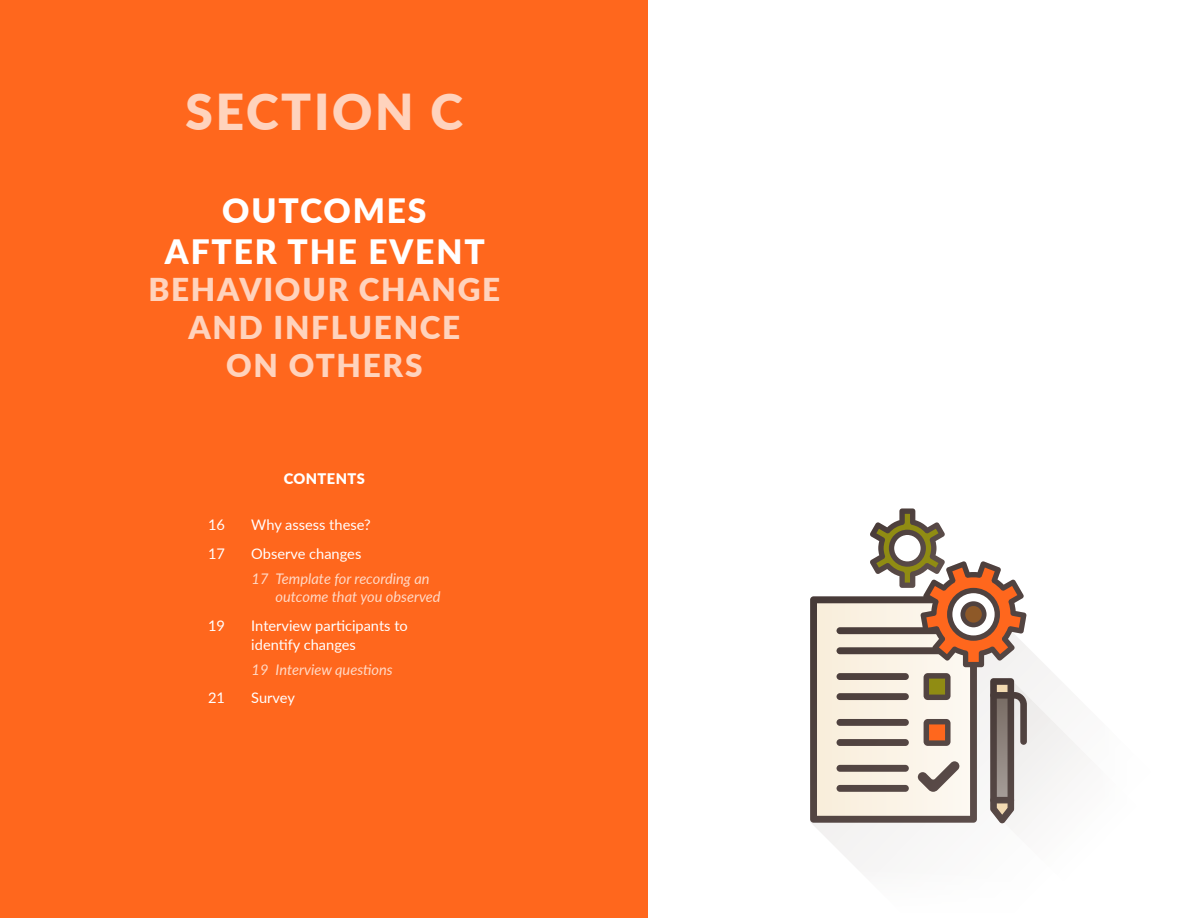
<style>
.page{position:relative;width:1188px;height:918px;background:#fff}
.page>*{position:absolute;margin:0;border:0;box-sizing:border-box;transform-origin:0 0}
.t1{font:900 49.5px "Lato";letter-spacing:.055em;color:#ffd3bd}
.t2{font:900 33.6px/40.3px "Lato";letter-spacing:.055em;color:#fff;text-align:center}
.t3{font:900 31.5px/37.8px "Lato";letter-spacing:.055em;color:#ffd3bd;text-align:center}
.t4{font:14.7px/19.4px "Lato";color:#fff}
.t5{font:italic 14.7px/18.3px "Lato";color:#ffd9c6}
.t6{font:900 14.7px "Lato";letter-spacing:.025em;color:#fff}
</style>
<div class="page">
<div style="left:0;top:0;width:648px;height:918px;background:#ff671d"></div>
<svg style="left:810px;top:509px;width:274px;height:362px"></svg>
<h1 class="t1" style="left:186px;top:75px;width:279px">SECTION C</h1>
<h2 class="t2" style="left:165px;top:189px;width:321px">OUTCOMES<br>AFTER THE EVENT</h2>
<h3 class="t3" style="left:148px;top:270px;width:354px">BEHAVIOUR CHANGE<br>AND INFLUENCE<br>ON OTHERS</h3>
<p class="t6" style="left:284px;top:467px;width:82px">CONTENTS</p>
<p class="t4" style="left:208px;top:515px;width:18px">16</p>
<p class="t4" style="left:251px;top:515px;width:121px">Why assess these?</p>
<p class="t4" style="left:208px;top:544px;width:18px">17</p>
<p class="t4" style="left:251px;top:544px;width:112px">Observe changes</p>
<p class="t5" style="left:276px;top:569px;width:167px;text-indent:-24px">17 Template for recording an outcome that you observed</p>
<p class="t4" style="left:208px;top:615px;width:18px">19</p>
<p class="t4" style="left:251px;top:615px;width:158px">Interview participants to identify changes</p>
<p class="t5" style="left:252px;top:659px;width:143px">19 Interview questions</p>
<p class="t4" style="left:208px;top:688px;width:18px">21</p>
<p class="t4" style="left:251px;top:688px;width:45px">Survey</p>
</div>
